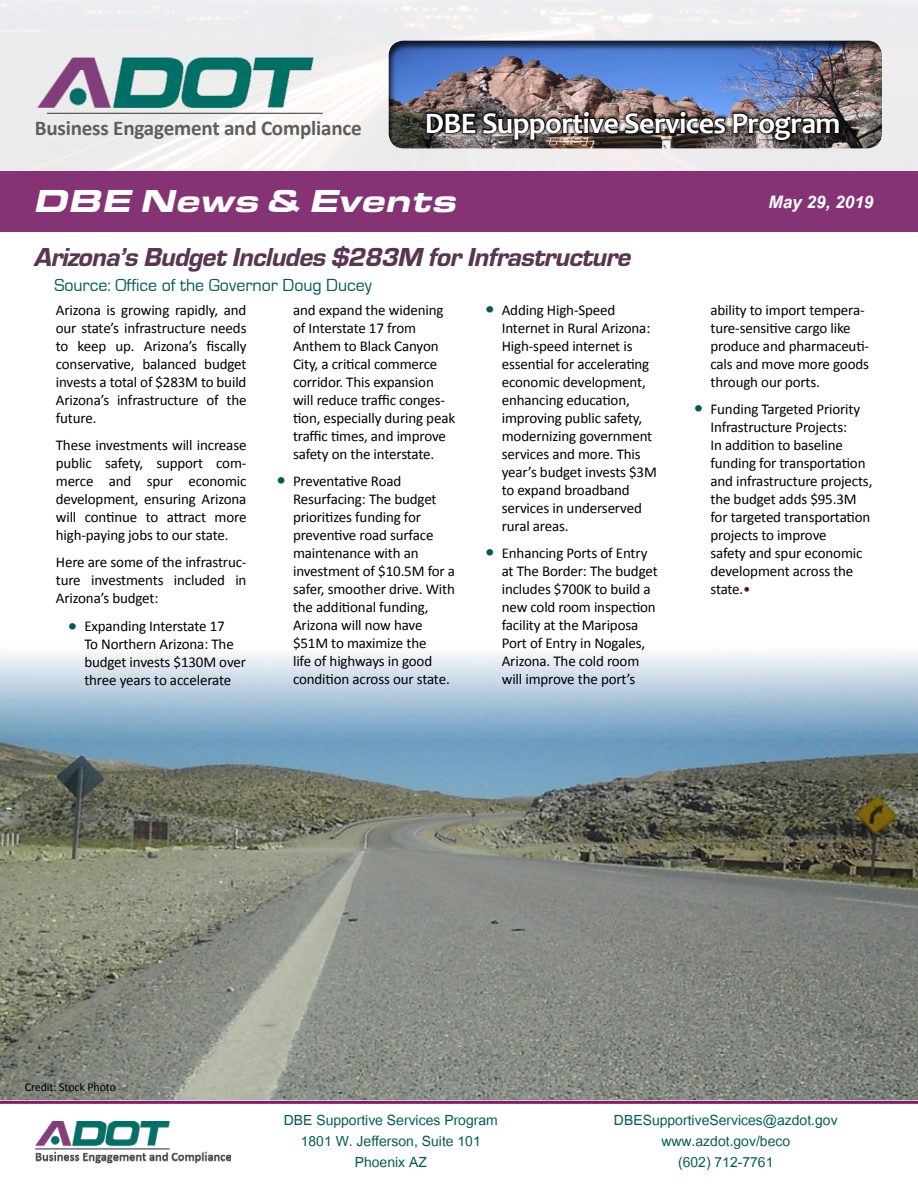
<style>
.page{position:relative;width:918px;height:1188px;background:#fff}
.page>*{position:absolute;margin:0;border:0;box-sizing:border-box;transform-origin:0 0}
.t1{font:italic 900 33px "Eurostile Ext";letter-spacing:-.005em;color:#fff}
.t2{font:700 30px "Candara";letter-spacing:-.02em;color:#fff}
.t3{font:27px "Eurostile Hea Ita";letter-spacing:-.02em;color:#593552}
.t4{font:italic 700 24px "Utsaah";color:#fff}
.t5{font:700 21.15px "Calibri";letter-spacing:-.01em;color:#5e5e5e}
.t6{font:19.5px/21px "Utsaah";color:#005c54;text-align:center}
.t7{font:18px "Eurostile";color:#005c54}
.t8{font:15px/18px "Calibri";letter-spacing:-.01em;color:#000}
.t9{font:12px "Calibri";letter-spacing:-.01em;color:#000}
.s1{font-family:"Utsaah";font-size:37.5px;color:#005c54}
.s2{color:#560e3d}
</style>
<div class="page">
<div style="left:0;top:171px;width:918px;height:61px;background:#863376"></div>
<img style="left:0;top:652px;width:918px;height:449px">
<img style="left:37px;top:58px;width:277px;height:45px">
<div style="left:34px;top:103px;width:299px;height:13px;background:#9d71a4;opacity:.34"></div>
<div style="left:376px;top:30px;width:519px;height:120px;background:#000;opacity:.75"></div>
<div style="left:423px;top:107px;width:422px;height:39px;background:#000;opacity:.27"></div>
<img style="left:423px;top:107px;width:420px;height:36px">
<svg style="left:425px;top:111px;width:415px;height:31px;background:#423b3a"></svg>
<img style="left:35px;top:1121px;width:196px;height:43px">
<hr style="left:0;top:1101px;width:918px;height:3px;background:#831c6c">
<h3 class="t5" style="left:35px;top:113px;width:328px">Business Engagement and Compliance</h3>
<h2 class="t2" style="left:425px;top:104px;width:417px">DBE Supportive Services Program</h2>
<h1 class="t1" style="left:34px;top:176px;width:425px">DBE News &amp; Events</h1>
<h3 class="t3" style="left:35px;top:238px;width:598px">Arizona’s Budget Includes $283M for Infrastructure</h3>
<p class="t8" style="left:56px;top:301px;width:192px;text-align:justify">Arizona is growing rapidly, and our state’s infrastructure needs to keep up. Arizona’s fiscally conservative, balanced budget invests a total of $283M to build Arizona’s infrastructure of the future.</p>
<p class="t8" style="left:56px;top:436px;width:192px;text-align:justify">These investments will increase public safety, support com&shy;merce and spur economic development, ensuring Arizona will continue to attract more high-paying jobs to our state.</p>
<p class="t8" style="left:56px;top:553px;width:192px;text-align:justify">Here are some of the infrastruc&shy;ture investments included in Arizona’s budget:</p>
<p class="t8" style="left:84px;top:617px;width:163px;text-indent:-16px"><span class="s1">•</span> Expanding Interstate 17<br>To Northern Arizona: The budget invests $130M over three years to accelerate</p>
<p class="t7" style="left:54px;top:275px;width:319px">Source: Office of the Governor Doug Ducey</p>
<p class="t8" style="left:293px;top:301px;width:164px">and expand the widening of Interstate 17 from<br>Anthem to Black Canyon<br>City, a critical commerce corridor. This expansion will reduce traffic conges&shy;tion, especially during peak traffic times, and improve safety on the interstate.</p>
<p class="t8" style="left:293px;top:472px;width:163px;text-indent:-16px"><span class="s1">•</span> Preventative Road<br>Resurfacing: The budget prioritizes funding for preventive road surface maintenance with an investment of $10.5M for a safer, smoother drive. With the additional funding,<br>Arizona will now have $51M to maximize the<br>life of highways in good condition across our state.</p>
<p class="t8" style="left:502px;top:301px;width:157px;text-indent:-16px"><span class="s1">•</span> Adding High-Speed<br>Internet in Rural Arizona:<br>High-speed internet is essential for accelerating economic development, enhancing education, improving public safety, modernizing government services and more. This year’s budget invests $3M to expand broadband services in underserved rural areas.</p>
<p class="t8" style="left:502px;top:544px;width:157px;text-indent:-16px"><span class="s1">•</span> Enhancing Ports of Entry at The Border: The budget includes $700K to build a new cold room inspection facility at the Mariposa<br>Port of Entry in Nogales,<br>Arizona. The cold room will improve the port’s</p>
<h3 class="t4" style="left:768px;top:190px;width:107px">May 29, 2019</h3>
<p class="t8" style="left:710px;top:301px;width:160px">ability to import tempera&shy;ture-sensitive cargo like produce and pharmaceuti&shy;cals and move more goods through our ports.</p>
<p class="t8" style="left:710px;top:400px;width:163px;text-indent:-16px"><span class="s1">•</span> Funding Targeted Priority<br>Infrastructure Projects:<br>In addition to baseline funding for transportation and infrastructure projects, the budget adds $95.3M for targeted transportation projects to improve<br>safety and spur economic development across the state.<span class="s2">•</span></p>
<p class="t9" style="left:25px;top:1080px;width:93px">Credit: Stock Photo</p>
<h3 class="t6" style="left:284px;top:1111px;width:216px">DBE Supportive Services Program<br>1801 W. Jefferson, Suite 101<br>Phoenix AZ</h3>
<h3 class="t6" style="left:614px;top:1111px;width:225px">DBESupportiveServices@azdot.gov www.azdot.gov/beco<br>(602) 712-7761</h3>
</div>
